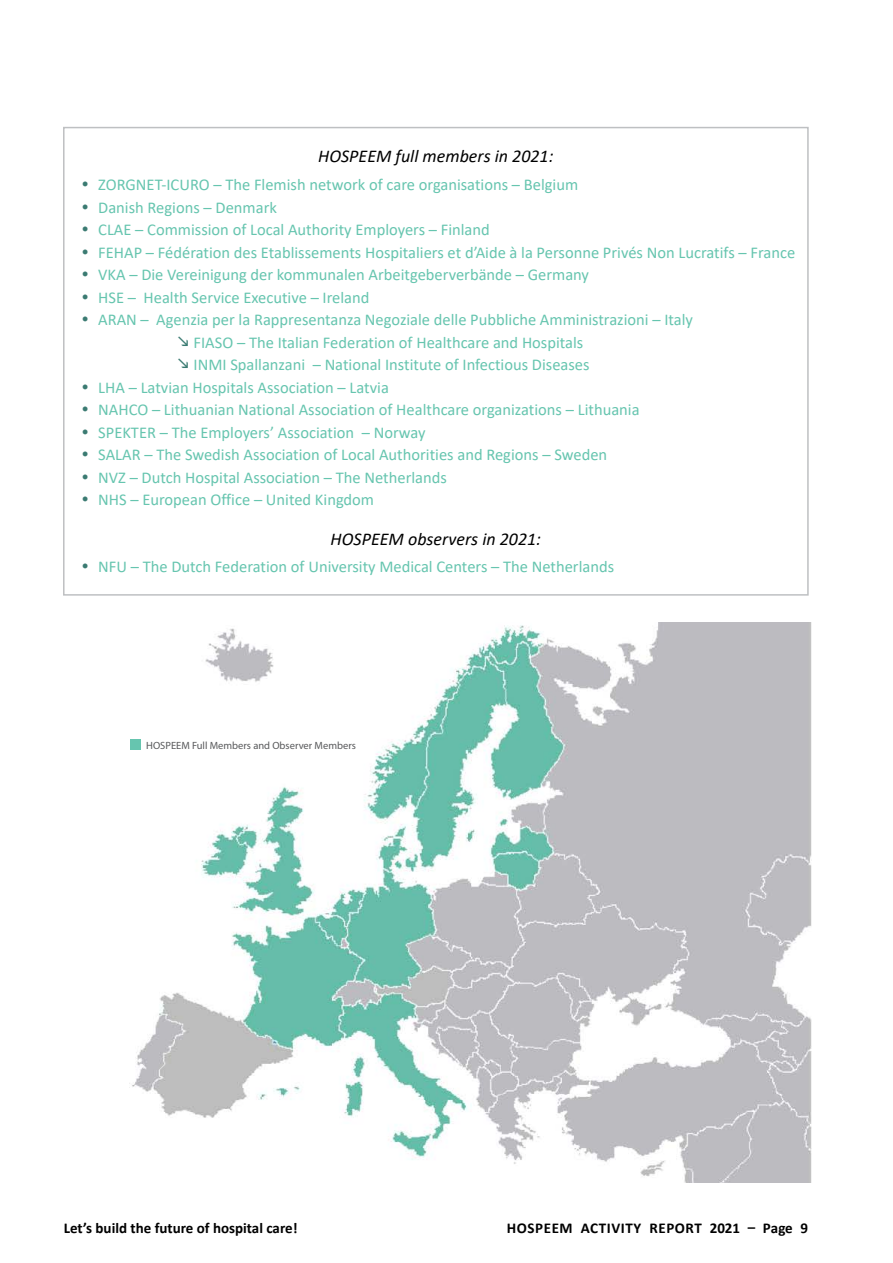
<style>
.page{position:relative;width:893px;height:1263px;background:#fff}
.page>*{position:absolute;margin:0;border:0;box-sizing:border-box;transform-origin:0 0}
.t1{font:italic 18px "Calibri";color:#000}
.t2{font:16.5px "Calibri";color:#66c5af}
.t3{font:700 15px "Calibri";color:#000}
.t4{font:700 15px "Calibri";letter-spacing:.04em;color:#000}
.t5{font:10.5px "Myriad Pro";color:#58595b}
</style>
<div class="page">
<img style="left:129px;top:623px;width:683px;height:559px">
<div style="left:130px;top:740px;width:10px;height:10px;background:#66c5af"></div>
<div style="left:63px;top:127px;width:746px;height:469px;border:2px solid #bec0c2"></div>
<p class="t1" style="left:318px;top:144px;width:237px">HOSPEEM full members in 2021:</p>
<p class="t2" style="left:98px;top:173px;width:481px">ZORGNET-ICURO – The Flemish network of care organisations – Belgium</p>
<p class="t2" style="left:98px;top:196px;width:180px">Danish Regions – Denmark</p>
<p class="t2" style="left:98px;top:218px;width:393px">CLAE – Commission of Local Authority Employers – Finland</p>
<p class="t2" style="left:98px;top:241px;width:698px">FEHAP – Fédération des Etablissements Hospitaliers et d’Aide à la Personne Privés Non Lucratifs – France</p>
<p class="t2" style="left:98px;top:263px;width:492px">VKA – Die Vereinigung der kommunalen Arbeitgeberverbände – Germany</p>
<p class="t2" style="left:98px;top:286px;width:273px">HSE – Health Service Executive – Ireland</p>
<p class="t2" style="left:98px;top:308px;width:596px">ARAN – Agenzia per la Rappresentanza Negoziale delle Pubbliche Amministrazioni – Italy</p>
<p class="t2" style="left:194px;top:331px;width:391px">FIASO – The Italian Federation of Healthcare and Hospitals</p>
<p class="t2" style="left:194px;top:353px;width:397px">INMI Spallanzani – National Institute of Infectious Diseases</p>
<p class="t2" style="left:98px;top:376px;width:292px">LHA – Latvian Hospitals Association – Latvia</p>
<p class="t2" style="left:98px;top:398px;width:543px">NAHCO – Lithuanian National Association of Healthcare organizations – Lithuania</p>
<p class="t2" style="left:98px;top:421px;width:329px">SPEKTER – The Employers’ Association – Norway</p>
<p class="t2" style="left:98px;top:443px;width:510px">SALAR – The Swedish Association of Local Authorities and Regions – Sweden</p>
<p class="t2" style="left:98px;top:466px;width:350px">NVZ – Dutch Hospital Association – The Netherlands</p>
<p class="t2" style="left:98px;top:488px;width:277px">NHS – European Office – United Kingdom</p>
<p class="t1" style="left:331px;top:527px;width:212px">HOSPEEM observers in 2021:</p>
<p class="t2" style="left:98px;top:555px;width:517px">NFU – The Dutch Federation of University Medical Centers – The Netherlands</p>
<p class="t5" style="left:146px;top:739px;width:211px">HOSPEEM Full Members and Observer Members</p>
<p class="t3" style="left:64px;top:1217px;width:235px">Let’s build the future of hospital care!</p>
<p class="t4" style="left:507px;top:1217px;width:303px">HOSPEEM ACTIVITY REPORT 2021 – Page 9</p>
</div>
